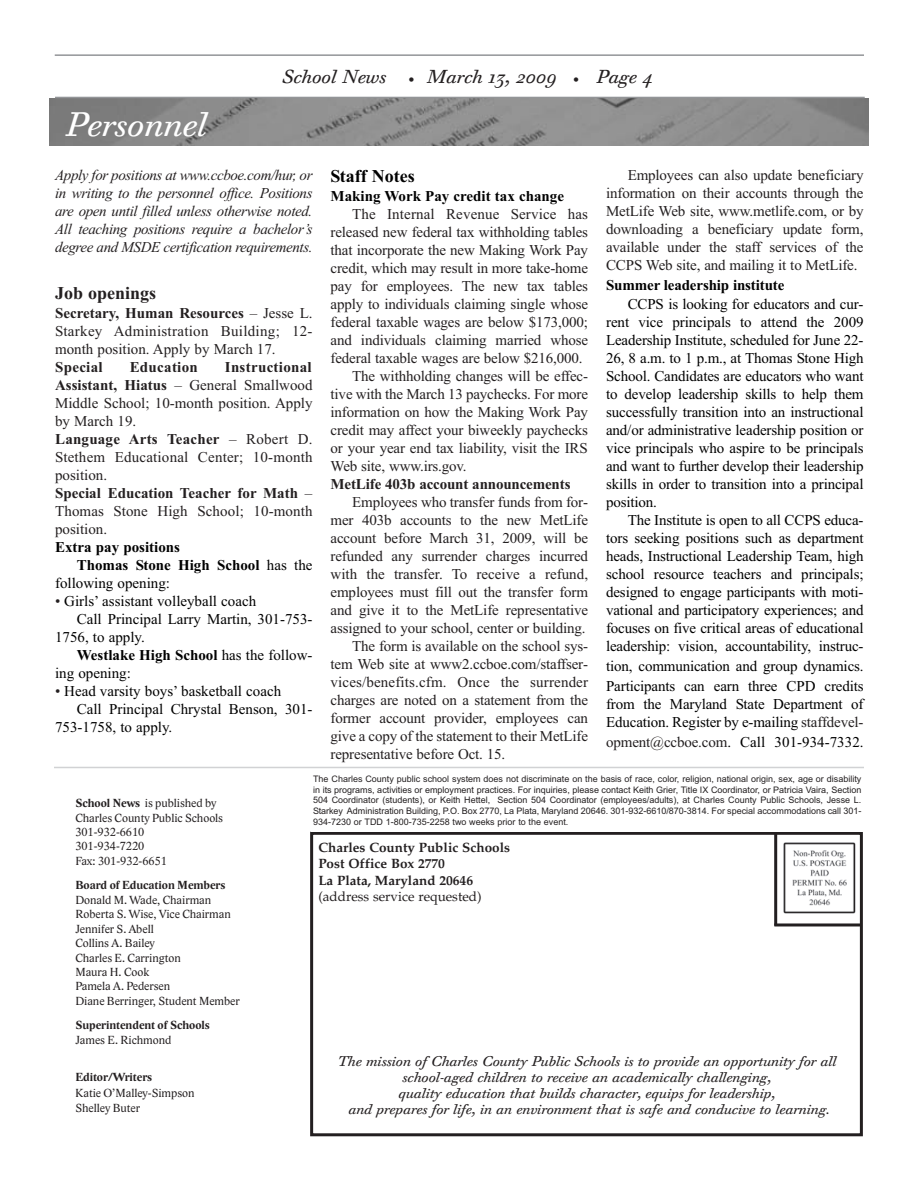
<style>
.page{position:relative;width:918px;height:1188px;background:#fff}
.page>*{position:absolute;margin:0;border:0;box-sizing:border-box;transform-origin:0 0}
.t1{font:italic 32.55px "Walbaum Text OT";color:#fff}
.t2{font:italic 18px "Walbaum Text OT";color:#231f20}
.t3{font:700 18px "Times New Roman";color:#231f20}
.t4{font:700 18px "Times New Roman";color:#000}
.t5{font:15px/18px "Times New Roman";letter-spacing:-.01em;color:#231f20;text-align:justify}
.t6{font:15px/18px "Times New Roman";letter-spacing:-.01em;color:#000;text-align:justify}
.t7{font:italic 15px/18px "Times New Roman";letter-spacing:-.025em;color:#231f20;text-align:justify}
.t8{font:700 15px "Times New Roman";color:#000}
.t9{font:15px "Times New Roman";letter-spacing:.01em;color:#231f20}
.t10{font:700 15px "Times New Roman";letter-spacing:-.01em;color:#231f20}
.t11{font:700 15px "Times New Roman";letter-spacing:.02em;color:#231f20}
.t12{font:italic 13.5px/16.2px "Walbaum Text OT";color:#231f20;text-align:center}
.t13{font:700 13.5px/16.4px "Palatino";color:#231f20}
.t14{font:13.5px "Palatino";color:#231f20}
.t15{font:12px/14.4px "Lido STFCE";color:#231f20}
.t16{font:700 12px "Lido STFCE";color:#231f20}
.t17{font:9px/10.8px "Arial";color:#231f20;text-align:justify}
.s1{font-size:10.5px}
.s2{font-weight:700}
.s3{font-weight:400}
.s4{color:#231f20}
</style>
<div class="page">
<div style="left:310px;top:832px;width:553px;height:304px;border:3px solid #231f20"></div>
<hr style="left:774px;top:833px;width:3px;height:93px;background:#231f20">
<hr style="left:774px;top:923px;width:87px;height:3px;background:#231f20">
<hr style="left:54px;top:767px;width:810px;height:1px;background:#d1d2d4">
<img style="left:50px;top:98px;width:819px;height:47px">
<hr style="left:55px;top:54px;width:809px;height:2px;background:#939598">
<hr style="left:55px;top:97px;width:810px;height:1px;background:#939598">
<img style="left:783px;top:842px;width:73px;height:72px">
<h1 class="t1" style="left:65px;top:113px;width:143px">Personnel</h1>
<p class="t2" style="left:282px;top:70px;width:106px">School News</p>
<p class="t2" style="left:409px;top:70px;width:245px"><span class="s1">•</span> March 13, 2009 <span class="s1">•</span> Page 4</p>
<p class="t7" style="left:55px;top:165px;width:259px">Apply for positions at www.ccboe.com/hur, or in writing to the personnel office. Positions are open until filled unless otherwise noted.<br>All teaching positions require a bachelor’s degree and MSDE certification requirements.</p>
<p class="t3" style="left:55px;top:282px;width:102px">Job openings</p>
<p class="t5" style="left:55px;top:304px;width:259px"><span class="s2">Secretary, Human Resources</span> – Jesse L.<br>Starkey Administration Building; 12- month position. Apply by March 17.</p>
<p class="t11" style="left:55px;top:358px;width:49px">Special</p>
<p class="t11" style="left:130px;top:358px;width:70px">Education</p>
<p class="t5" style="left:55px;top:358px;width:259px;text-align:left;text-indent:170px"><span class="s2">Instructional<br>Assistant, Hiatus</span> – General Smallwood<br>Middle School; 10-month position. Apply by March 19.<br><span class="s2">Language Arts Teacher</span> – Robert D.<br>Stethem Educational Center; 10-month position.<br><span class="s2">Special Education Teacher for Math</span> –<br>Thomas Stone High School; 10-month position.</p>
<p class="t8" style="left:55px;top:538px;width:126px">Extra pay positions</p>
<p class="t8" style="left:77px;top:556px;width:237px">Thomas Stone High School <span class="s3">has the</span></p>
<p class="t6" style="left:55px;top:574px;width:116px">following opening:</p>
<p class="t6" style="left:55px;top:592px;width:203px"><span class="s4">•</span> Girls’ assistant volleyball coach</p>
<p class="t6" style="left:77px;top:610px;width:237px">Call Principal Larry Martin, 301-753-</p>
<p class="t6" style="left:55px;top:628px;width:91px">1756, to apply.</p>
<p class="t8" style="left:77px;top:646px;width:237px">Westlake High School <span class="s3">has the follow-</span></p>
<p class="t6" style="left:55px;top:664px;width:77px">ing opening:</p>
<p class="t6" style="left:55px;top:682px;width:228px"><span class="s4">•</span> Head varsity boys’ basketball coach</p>
<p class="t6" style="left:77px;top:700px;width:237px">Call Principal Chrystal Benson, 301-</p>
<p class="t6" style="left:55px;top:718px;width:119px">753-1758, to apply.</p>
<p class="t4" style="left:331px;top:165px;width:86px">Staff Notes</p>
<p class="t8" style="left:331px;top:187px;width:235px">Making Work Pay credit tax change</p>
<p class="t9" style="left:352px;top:205px;width:237px">The Internal Revenue Service has</p>
<p class="t5" style="left:331px;top:223px;width:259px">released new federal tax withholding tables</p>
<p class="t5" style="left:331px;top:241px;width:259px">that incorporate the new Making Work Pay</p>
<p class="t5" style="left:331px;top:259px;width:259px">credit, which may result in more take-home</p>
<p class="t5" style="left:331px;top:277px;width:259px">pay for employees. The new tax tables</p>
<p class="t5" style="left:331px;top:295px;width:259px">apply to individuals claiming single whose</p>
<p class="t5" style="left:331px;top:313px;width:259px">federal taxable wages are below $173,000;</p>
<p class="t5" style="left:331px;top:331px;width:259px">and individuals claiming married whose</p>
<p class="t5" style="left:331px;top:349px;width:254px">federal taxable wages are below $216,000.</p>
<p class="t5" style="left:352px;top:367px;width:237px">The withholding changes will be effec-</p>
<p class="t5" style="left:331px;top:385px;width:259px">tive with the March 13 paychecks. For more</p>
<p class="t5" style="left:331px;top:403px;width:259px">information on how the Making Work Pay</p>
<p class="t5" style="left:331px;top:421px;width:259px">credit may affect your biweekly paychecks</p>
<p class="t5" style="left:331px;top:439px;width:259px">or your year end tax liability, visit the IRS</p>
<p class="t5" style="left:331px;top:457px;width:138px">Web site, www.irs.gov.</p>
<p class="t10" style="left:331px;top:475px;width:241px">MetLife 403b account announcements</p>
<p class="t5" style="left:352px;top:493px;width:237px">Employees who transfer funds from for-</p>
<p class="t5" style="left:331px;top:511px;width:259px">mer 403b accounts to the new MetLife</p>
<p class="t5" style="left:331px;top:529px;width:259px">account before March 31, 2009, will be</p>
<p class="t5" style="left:331px;top:547px;width:259px">refunded any surrender charges incurred</p>
<p class="t5" style="left:331px;top:565px;width:259px">with the transfer. To receive a refund,</p>
<p class="t5" style="left:331px;top:583px;width:259px">employees must fill out the transfer form</p>
<p class="t5" style="left:331px;top:601px;width:259px">and give it to the MetLife representative</p>
<p class="t5" style="left:331px;top:619px;width:256px">assigned to your school, center or building.</p>
<p class="t5" style="left:352px;top:637px;width:237px">The form is available on the school sys-</p>
<p class="t5" style="left:331px;top:655px;width:259px">tem Web site at www2.ccboe.com/staffser-</p>
<p class="t9" style="left:331px;top:673px;width:259px">vices/benefits.cfm. Once the surrender</p>
<p class="t5" style="left:331px;top:691px;width:259px">charges are noted on a statement from the</p>
<p class="t5" style="left:331px;top:709px;width:259px">former account provider, employees can</p>
<p class="t5" style="left:331px;top:727px;width:259px">give a copy of the statement to their MetLife</p>
<p class="t5" style="left:331px;top:745px;width:176px">representative before Oct. 15.</p>
<p class="t5" style="left:606px;top:165px;width:259px;text-indent:22px">Employees can also update beneficiary information on their accounts through the MetLife Web site, www.metlife.com, or by downloading a beneficiary update form, available under the staff services of the CCPS Web site, and mailing it to MetLife.</p>
<p class="t8" style="left:606px;top:276px;width:180px">Summer leadership institute</p>
<p class="t6" style="left:606px;top:295px;width:259px;text-indent:22px">CCPS is looking for educators and cur&shy;rent vice principals to attend the 2009<br>Leadership Institute, scheduled for June 22- 26, 8 a.m. to 1 p.m., at Thomas Stone High School. Candidates are educators who want to develop leadership skills to help them successfully transition into an instructional and/or administrative leadership position or vice principals who aspire to be principals and want to further develop their leadership skills in order to transition into a principal position.</p>
<p class="t6" style="left:606px;top:511px;width:259px;text-indent:22px">The Institute is open to all CCPS educa&shy;tors seeking positions such as department heads, Instructional Leadership Team, high school resource teachers and principals; designed to engage participants with moti&shy;vational and participatory experiences; and focuses on five critical areas of educational leadership: vision, accountability, instruc-</p>
<p class="t6" style="left:606px;top:656px;width:259px;line-height:19.5px">tion, communication and group dynamics.<br>Participants can earn three CPD credits</p>
<p class="t6" style="left:606px;top:695px;width:259px">from the Maryland State Department of<br>Education. Register by e-mailing <span class="s4">staffdevel-</span></p>
<p class="t6" style="left:606px;top:733px;width:259px"><span class="s4">opment@ccboe.com</span>. Call 301-934-7332.</p>
<p class="t15" style="left:75px;top:796px;width:149px"><span class="s2">School News</span> is published by<br>Charles County Public Schools<br>301-932-6610<br>301-934-7220<br>Fax: 301-932-6651</p>
<p class="t16" style="left:75px;top:878px;width:152px">Board of Education Members</p>
<p class="t15" style="left:75px;top:893px;width:166px">Donald M. Wade, Chairman<br>Roberta S. Wise, Vice Chairman<br>Jennifer S. Abell<br>Collins A. Bailey<br>Charles E. Carrington<br>Maura H. Cook<br>Pamela A. Pedersen<br>Diane Berringer, Student Member</p>
<p class="t16" style="left:75px;top:1018px;width:136px">Superintendent of Schools</p>
<p class="t15" style="left:75px;top:1033px;width:97px">James E. Richmond</p>
<p class="t16" style="left:75px;top:1070px;width:78px">Editor/Writers</p>
<p class="t15" style="left:75px;top:1086px;width:121px">Katie O’Malley-Simpson<br>Shelley Buter</p>
<p class="t17" style="left:313px;top:773px;width:550px">The Charles County public school system does not discriminate on the basis of race, color, religion, national origin, sex, age or disability in its programs, activities or employment practices. For inquiries, please contact Keith Grier, Title IX Coordinator, or Patricia Vaira, Section 504 Coordinator (students), or Keith Hettel, Section 504 Coordinator (employees/adults), at Charles County Public Schools, Jesse L.<br>Starkey Administration Building, P.O. Box 2770, La Plata, Maryland 20646. 301-932-6610/870-3814. For special accommodations call 301- 934-7230 or TDD 1-800-735-2258 two weeks prior to the event.</p>
<p class="t13" style="left:318px;top:839px;width:193px">Charles County Public Schools<br>Post Office Box 2770<br>La Plata, Maryland 20646</p>
<p class="t14" style="left:318px;top:889px;width:165px">(address service requested)</p>
<p class="t12" style="left:337px;top:1055px;width:500px">The mission of Charles County Public Schools is to provide an opportunity for all school-aged children to receive an academically challenging,<br>quality education that builds character, equips for leadership,<br>and prepares for life, in an environment that is safe and conducive to learning.</p>
</div>
